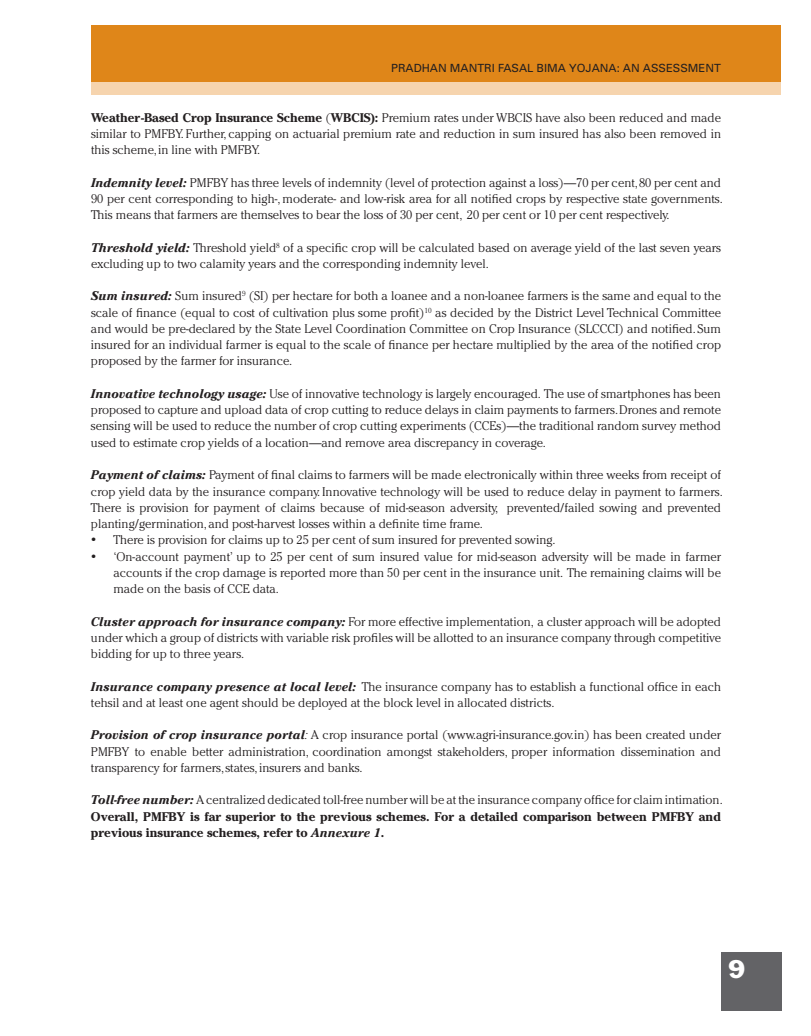
<style>
.page{position:relative;width:811px;height:1036px;background:#fff}
.page>*{position:absolute;margin:0;border:0;box-sizing:border-box;transform-origin:0 0}
.t1{font:23.75px "Franklin Gothic LT";color:#fff}
.t2{font:300 12.5px/16.2px "Cheltenham";color:#231f20;text-align:justify}
.t3{font:700 12.5px/16.2px "Cheltenham";color:#231f20}
.t4{font:11.25px "Univers";color:#231f20}
.s1{font-weight:700}
.s2{font-weight:700;font-style:italic}
.s3{font-style:italic}
.s4{font-weight:300}
</style>
<div class="page">
<div style="left:721px;top:952px;width:60px;height:59px;background:#636366"></div>
<div style="left:91px;top:26px;width:690px;height:56px;background:#df8619"></div>
<div style="left:91px;top:82px;width:690px;height:12px;background:#f6d4ae"></div>
<p class="t4" style="left:391px;top:61px;width:331px">PRADHAN MANTRI FASAL BIMA YOJANA: AN ASSESSMENT</p>
<p class="t2" style="left:91px;top:109px;width:632px"><span class="s1">Weather-Based Crop Insurance Scheme</span> (<span class="s1">WBCIS):</span> Premium rates under WBCIS have also been reduced and made similar to PMFBY. Further, capping on actuarial premium rate and reduction in sum insured has also been removed in this scheme, in line with PMFBY.</p>
<p class="t2" style="left:91px;top:174px;width:633px;text-align:left"><span class="s2">Indemnity level:</span> PMFBY has three levels of indemnity (level of protection against a loss)—70 per cent, 80 per cent and<br>90 per cent corresponding to high-, moderate- and low-risk area for all notified crops by respective state governments.<br>This means that farmers are themselves to bear the loss of 30 per cent, 20 per cent or 10 per cent respectively.</p>
<p class="t2" style="left:91px;top:239px;width:632px"><span class="s2">Threshold yield:</span> Threshold yield<sup>8</sup> of a specific crop will be calculated based on average yield of the last seven years excluding up to two calamity years and the corresponding indemnity level.</p>
<p class="t2" style="left:91px;top:288px;width:632px"><span class="s2">Sum insured:</span> Sum insured<sup>9</sup> (SI) per hectare for both a loanee and a non-loanee farmers is the same and equal to the scale of finance (equal to cost of cultivation plus some profit)<sup>10</sup> as decided by the District Level Technical Committee and would be pre-declared by the State Level Coordination Committee on Crop Insurance (SLCCCI) and notified. Sum insured for an individual farmer is equal to the scale of finance per hectare multiplied by the area of the notified crop proposed by the farmer for insurance.</p>
<p class="t2" style="left:91px;top:385px;width:632px"><span class="s2">Innovative technology usage:</span> Use of innovative technology is largely encouraged. The use of smartphones has been proposed to capture and upload data of crop cutting to reduce delays in claim payments to farmers. Drones and remote sensing will be used to reduce the number of crop cutting experiments (CCEs)—the traditional random survey method used to estimate crop yields of a location—and remove area discrepancy in coverage.</p>
<p class="t2" style="left:91px;top:467px;width:633px;text-align:left"><span class="s2">Payment of claims:</span> Payment of final claims to farmers will be made electronically within three weeks from receipt of crop yield data by the insurance company. Innovative technology will be used to reduce delay in payment to farmers.<br>There is provision for payment of claims because of mid-season adversity, prevented/failed sowing and prevented planting/germination, and post-harvest losses within a definite time frame.</p>
<p class="t2" style="left:91px;top:532px;width:466px">• There is provision for claims up to 25 per cent of sum insured for prevented sowing.</p>
<p class="t2" style="left:113px;top:548px;width:609px;text-indent:-22px">• ‘On-account payment’ up to 25 per cent of sum insured value for mid-season adversity will be made in farmer accounts if the crop damage is reported more than 50 per cent in the insurance unit. The remaining claims will be made on the basis of CCE data.</p>
<p class="t2" style="left:91px;top:613px;width:632px"><span class="s2">Cluster approach for insurance company:</span> For more effective implementation, a cluster approach will be adopted under which a group of districts with variable risk profiles will be allotted to an insurance company through competitive bidding for up to three years.</p>
<p class="t2" style="left:91px;top:678px;width:631px"><span class="s2">Insurance company presence at local level:</span> The insurance company has to establish a functional office in each tehsil and at least one agent should be deployed at the block level in allocated districts.</p>
<p class="t2" style="left:91px;top:727px;width:632px"><span class="s2">Provision of crop insurance portal</span><span class="s3">:</span> A crop insurance portal (www.agri-insurance.gov.in) has been created under PMFBY to enable better administration, coordination amongst stakeholders, proper information dissemination and transparency for farmers, states, insurers and banks.</p>
<p class="t3" style="left:91px;top:792px;width:633px"><span class="s3">Toll-free number:</span> <span class="s4">A centralized dedicated toll-free number will be at the insurance company office for claim intimation.<br></span>Overall, PMFBY is far superior to the previous schemes. For a detailed comparison between PMFBY and previous insurance schemes, refer to <span class="s3">Annexure 1</span>.</p>
<h1 class="t1" style="left:728px;top:954px;width:19px">9</h1>
</div>
